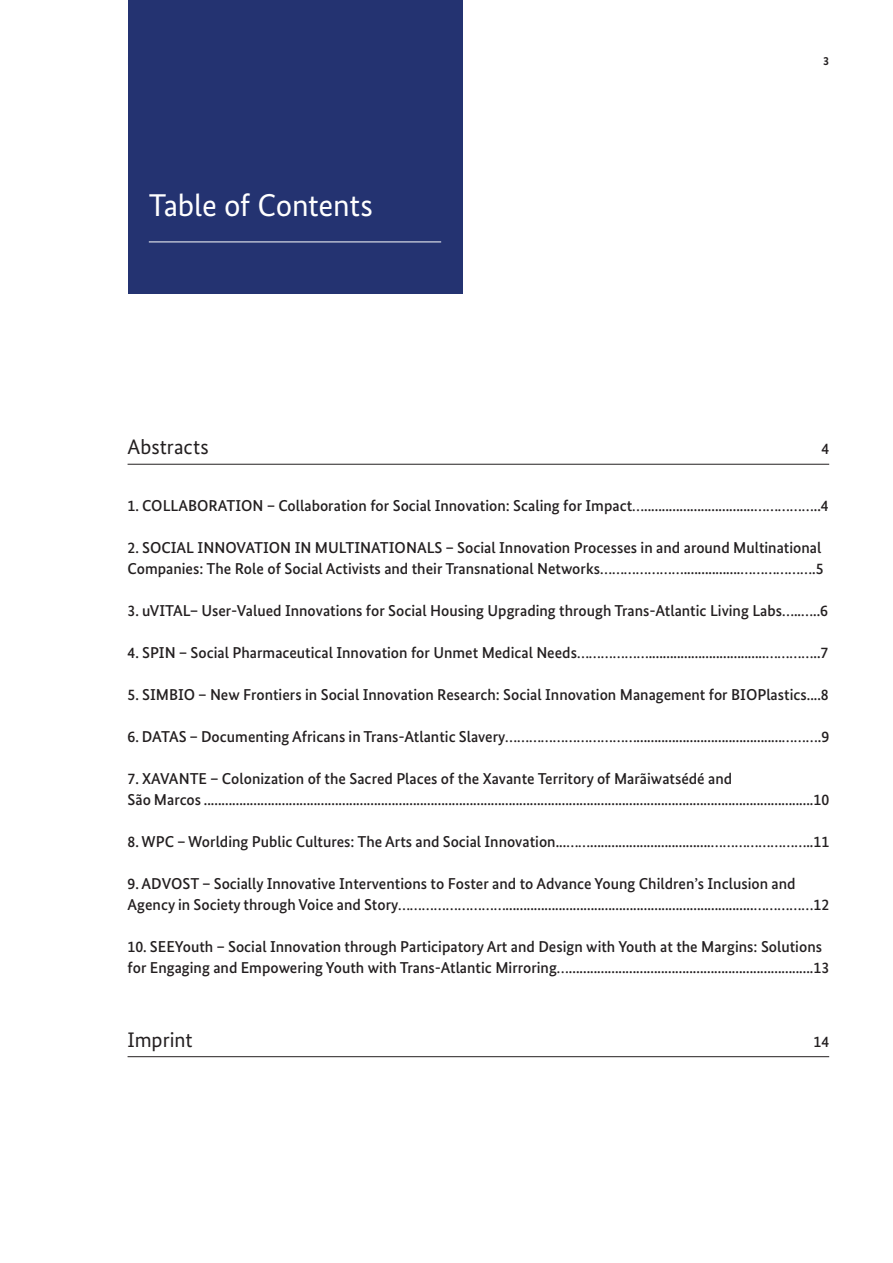
<style>
.page{position:relative;width:893px;height:1263px;background:#fff}
.page>*{position:absolute;margin:0;border:0;box-sizing:border-box;transform-origin:0 0}
.t1{font:31.5px "Bundes Sans";letter-spacing:-.01em;color:#fff}
.t2{font:21px "Bundes Sans";letter-spacing:-.005em;color:#231f20}
.t3{font:500 15.75px/21px "Bundes Sans";color:#231f20}
.t4{font:700 12px "Bundes Sans";color:#231f20}
</style>
<div class="page">
<hr style="left:0;top:0;width:1px;height:1263px;background:#243371">
<hr style="left:128px;top:464px;width:701px;height:1px;background:#231f20">
<hr style="left:128px;top:1056px;width:701px;height:1px;background:#231f20">
<div style="left:128px;top:0;width:334px;height:294px;background:#243371"></div>
<hr style="left:149px;top:242px;width:292px;height:1px;background:#fff">
<h1 class="t1" style="left:149px;top:186px;width:226px">Table of Contents</h1>
<p class="t4" style="left:823px;top:53px;width:7px">3</p>
<h2 class="t2" style="left:128px;top:434px;width:83px">Abstracts</h2>
<p class="t3" style="left:821px;top:438px;width:9px">4</p>
<p class="t3" style="left:128px;top:495px;width:703px">1. COLLABORATION – Collaboration for Social Innovation: Scaling for Impact…...............................……………..4</p>
<p class="t3" style="left:128px;top:537px;width:697px">2. SOCIAL INNOVATION IN MULTINATIONALS – Social Innovation Processes in and around Multinational<br>Companies: The Role of Social Activists and their Transnational Networks…………………................……………….5</p>
<p class="t3" style="left:128px;top:600px;width:702px">3. uVITAL– User-Valued Innovations for Social Housing Upgrading through Trans-Atlantic Living Labs…..…..6</p>
<p class="t3" style="left:128px;top:642px;width:702px">4. SPIN – Social Pharmaceutical Innovation for Unmet Medical Needs……………….................................…………..7</p>
<p class="t3" style="left:128px;top:684px;width:703px">5. SIMBIO – New Frontiers in Social Innovation Research: Social Innovation Management for BIOPlastics....8</p>
<p class="t3" style="left:128px;top:726px;width:703px">6. DATAS – Documenting Africans in Trans-Atlantic Slavery…………………………….........................................……….9</p>
<p class="t3" style="left:128px;top:768px;width:703px">7. XAVANTE – Colonization of the Sacred Places of the Xavante Territory of Marãiwatsédé and<br>São Marcos ............................................................................................................................................................................10</p>
<p class="t3" style="left:128px;top:831px;width:703px">8. WPC – Worlding Public Cultures: The Arts and Social Innovation...……..................................……………………..11</p>
<p class="t3" style="left:128px;top:873px;width:703px">9. ADVOST – Socially Innovative Interventions to Foster and to Advance Young Children’s Inclusion and<br>Agency in Society through Voice and Story………………………......................................................................……………12</p>
<p class="t3" style="left:128px;top:936px;width:703px">10. SEEYouth – Social Innovation through Participatory Art and Design with Youth at the Margins: Solutions for Engaging and Empowering Youth with Trans-Atlantic Mirroring….....................................................................13</p>
<h2 class="t2" style="left:128px;top:1027px;width:66px">Imprint</h2>
<p class="t3" style="left:813px;top:1031px;width:17px">14</p>
</div>
